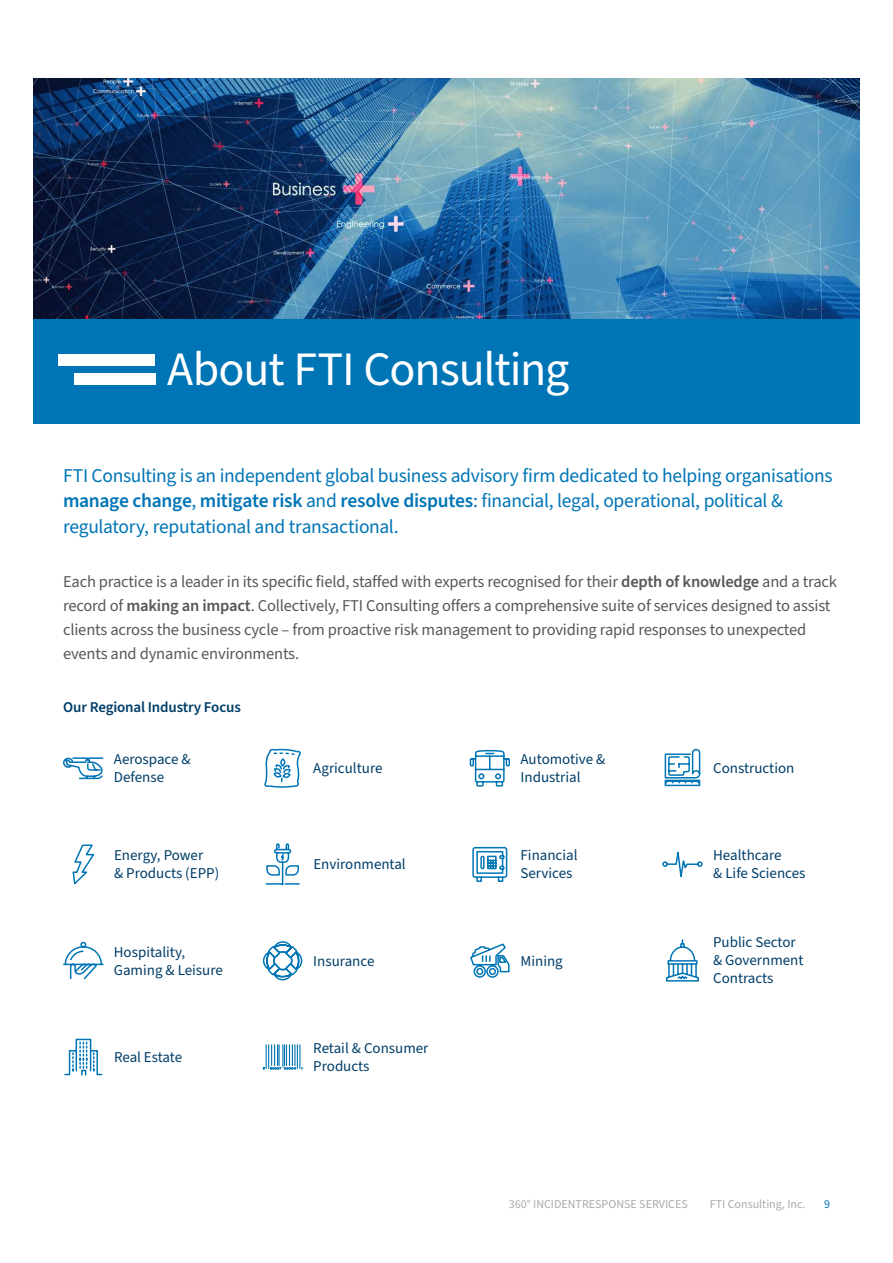
<style>
.page{position:relative;width:893px;height:1263px;background:#fff}
.page>*{position:absolute;margin:0;border:0;box-sizing:border-box;transform-origin:0 0}
.About_FTI_Title{font:48px "Source Sans Pro";letter-spacing:-.025em;color:#fff}
.About_FTI_Intro{font:19.5px/25.5px "Source Sans Pro";letter-spacing:-.015em;color:#0075b6}
.About_FTI_Body_copy{font:16.5px/24px "Source Sans Pro";letter-spacing:-.01em;color:#57585a}
.About_FTI_Body_copy-2{font:15px/18px "Source Sans Pro";color:#003e69}
.About_FTI_Subhead{font:600 15px "Source Sans Pro";letter-spacing:-.01em;color:#003e69}
.t1{font:12px "Source Sans Pro";color:#a8abac}
.t2{font:12px "Source Sans Pro";color:#0075b6}
.s1{font-weight:600}
</style>
<div class="page">
<img style="left:33px;top:78px;width:827px;height:241px">
<div style="left:33px;top:319px;width:827px;height:105px;background:#0075b6"></div>
<div style="left:59px;top:354px;width:96px;height:12px;background:#fff"></div>
<div style="left:74px;top:373px;width:81px;height:12px;background:#fff"></div>
<svg style="left:262px;top:1045px;width:41px;height:25px"></svg>
<svg style="left:64px;top:1038px;width:39px;height:38px"></svg>
<svg style="left:262px;top:941px;width:41px;height:40px"></svg>
<svg style="left:470px;top:943px;width:40px;height:35px"></svg>
<svg style="left:63px;top:941px;width:41px;height:39px"></svg>
<svg style="left:265px;top:843px;width:35px;height:42px"></svg>
<svg style="left:472px;top:846px;width:36px;height:36px"></svg>
<svg style="left:72px;top:844px;width:23px;height:41px"></svg>
<svg style="left:662px;top:851px;width:41px;height:27px"></svg>
<svg style="left:264px;top:748px;width:37px;height:40px"></svg>
<svg style="left:470px;top:749px;width:40px;height:38px"></svg>
<svg style="left:63px;top:757px;width:40px;height:23px"></svg>
<svg style="left:664px;top:748px;width:37px;height:39px"></svg>
<svg style="left:666px;top:939px;width:34px;height:43px"></svg>
<p class="About_FTI_Title" style="left:167px;top:337px;width:404px">About FTI Consulting</p>
<p class="About_FTI_Intro" style="left:63px;top:463px;width:771px">FTI Consulting is an independent global business advisory firm dedicated to helping organisations <span class="s1">manage change</span>, <span class="s1">mitigate risk</span> and <span class="s1">resolve disputes</span>: financial, legal, operational, political &amp; regulatory, reputational and transactional.</p>
<p class="About_FTI_Body_copy" style="left:63px;top:570px;width:775px">Each practice is a leader in its specific field, staffed with experts recognised for their <span class="s1">depth of knowledge</span> and a track record of <span class="s1">making an impact</span>. Collectively, FTI Consulting offers a comprehensive suite of services designed to assist clients across the business cycle – from proactive risk management to providing rapid responses to unexpected events and dynamic environments.</p>
<p class="About_FTI_Subhead" style="left:63px;top:697px;width:179px">Our Regional Industry Focus</p>
<p class="About_FTI_Body_copy-2" style="left:313px;top:760px;width:71px">Agriculture</p>
<p class="About_FTI_Body_copy-2" style="left:521px;top:751px;width:86px">Automotive &amp;<br>Industrial</p>
<p class="About_FTI_Body_copy-2" style="left:114px;top:751px;width:78px">Aerospace &amp;<br>Defense</p>
<p class="About_FTI_Body_copy-2" style="left:713px;top:760px;width:83px">Construction</p>
<p class="About_FTI_Body_copy-2" style="left:114px;top:847px;width:107px">Energy, Power<br>&amp; Products (EPP)</p>
<p class="About_FTI_Body_copy-2" style="left:713px;top:847px;width:94px">Healthcare<br>&amp; Life Sciences</p>
<p class="About_FTI_Body_copy-2" style="left:313px;top:856px;width:94px">Environmental</p>
<p class="About_FTI_Body_copy-2" style="left:520px;top:847px;width:59px">Financial<br>Services</p>
<p class="About_FTI_Body_copy-2" style="left:114px;top:943px;width:111px">Hospitality,<br>Gaming &amp; Leisure</p>
<p class="About_FTI_Body_copy-2" style="left:114px;top:1048px;width:70px">Real Estate</p>
<p class="About_FTI_Body_copy-2" style="left:313px;top:952px;width:63px">Insurance</p>
<p class="About_FTI_Body_copy-2" style="left:520px;top:952px;width:44px">Mining</p>
<p class="About_FTI_Body_copy-2" style="left:313px;top:1039px;width:117px">Retail &amp; Consumer<br>Products</p>
<p class="About_FTI_Body_copy-2" style="left:713px;top:934px;width:92px">Public Sector &amp; Government<br>Contracts</p>
<p class="t1" style="left:509px;top:1196px;width:180px">360° INCIDENTRESPONSE SERVICES</p>
<p class="t1" style="left:710px;top:1196px;width:97px">FTI Consulting, Inc.</p>
<p class="t2" style="left:824px;top:1196px;width:7px">9</p>
</div>
